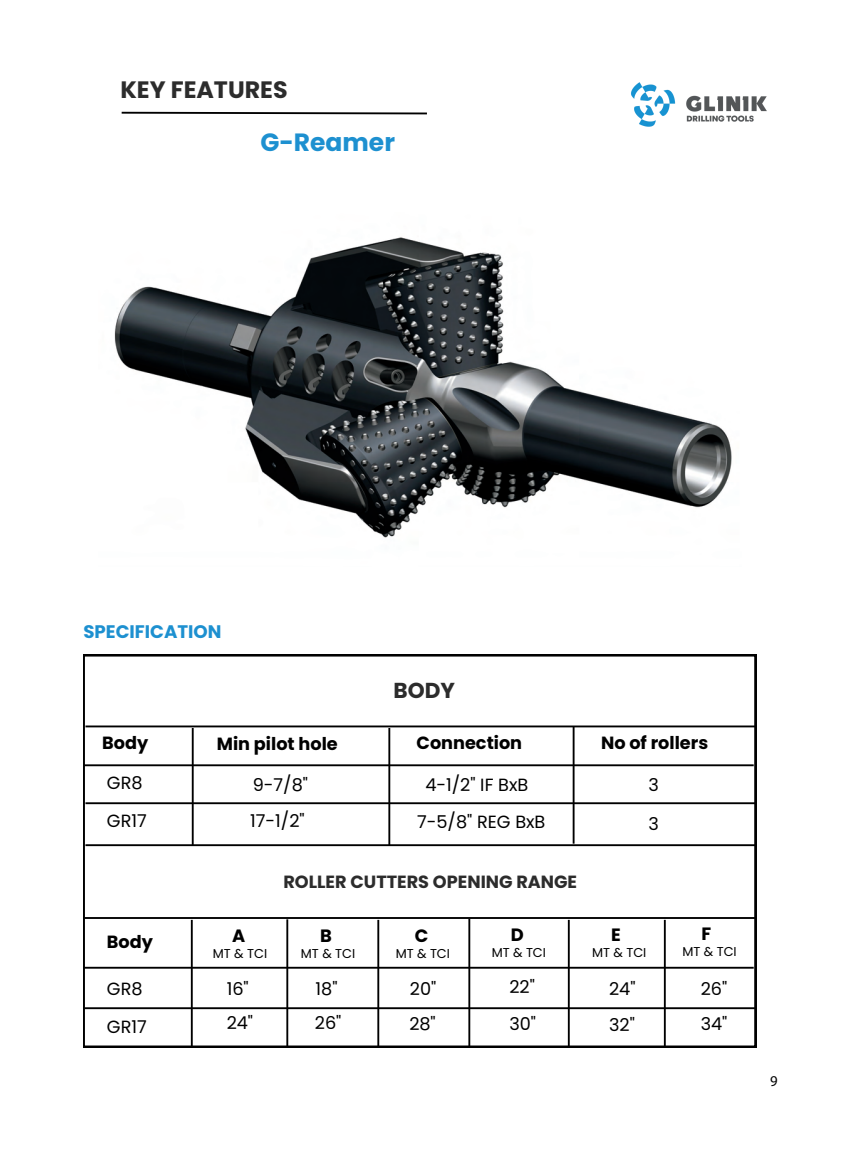
<style>
.page{position:relative;width:851px;height:1159px;background:#fff}
.page>*{position:absolute;margin:0;border:0;box-sizing:border-box;transform-origin:0 0}
.t1{font:700 25px "Poppins";color:#1d90d0}
.t2{font:700 23.75px "Poppins";color:#2c2c2c}
.t3{font:700 21.62px "Poppins";color:#2c2c2c}
.t4{font:700 18.12px "Poppins";color:#1d90d0}
.t5{font:700 17.88px "Poppins";color:#000}
.t6{font:17.62px/37.9px "Poppins";color:#000}
.t7{font:700 17.62px "Poppins";color:#000}
.t8{font:700 17.62px "Poppins";color:#2c2c2c}
.t9{font:15px "Myriad Pro";color:#000}
.t10{font:12.88px "Poppins";color:#000}
</style>
<div class="page">
<svg style="left:121px;top:111px;width:306px;height:4px"></svg>
<img style="left:631px;top:82px;width:136px;height:45px">
<svg style="left:83px;top:654px;width:673px;height:393px"></svg>
<hr style="left:85px;top:844px;width:671px;height:2px;background:#000">
<hr style="left:85px;top:802px;width:671px;height:2px;background:#000">
<hr style="left:83px;top:764px;width:670px;height:2px;background:#000">
<hr style="left:192px;top:728px;width:2px;height:117px;background:#000">
<hr style="left:85px;top:725px;width:671px;height:2px;background:#000">
<hr style="left:388px;top:728px;width:2px;height:117px;background:#000">
<hr style="left:572px;top:726px;width:2px;height:117px;background:#000">
<hr style="left:83px;top:967px;width:670px;height:1px;background:#000">
<hr style="left:468px;top:919px;width:2px;height:127px;background:#000">
<hr style="left:377px;top:920px;width:2px;height:127px;background:#000">
<hr style="left:286px;top:919px;width:2px;height:128px;background:#000">
<hr style="left:191px;top:920px;width:2px;height:127px;background:#000">
<hr style="left:567px;top:920px;width:2px;height:127px;background:#000">
<hr style="left:663px;top:920px;width:2px;height:127px;background:#000">
<hr style="left:84px;top:917px;width:670px;height:2px;background:#000">
<hr style="left:84px;top:1007px;width:670px;height:2px;background:#000">
<img style="left:114px;top:237px;width:618px;height:301px">
<h2 class="t2" style="left:120px;top:76px;width:169px">KEY FEATURES</h2>
<h1 class="t1" style="left:260px;top:128px;width:136px">G-Reamer</h1>
<p class="t4" style="left:83px;top:621px;width:139px">SPECIFICATION</p>
<p class="t7" style="left:102px;top:733px;width:48px">Body</p>
<p class="t7" style="left:217px;top:733px;width:122px">Min pilot hole</p>
<p class="t3" style="left:393px;top:678px;width:63px">BODY</p>
<p class="t7" style="left:416px;top:733px;width:107px">Connection</p>
<p class="t7" style="left:601px;top:733px;width:109px">No of rollers</p>
<p class="t6" style="left:107px;top:763px;width:41px">GR8<br>GR17</p>
<p class="t7" style="left:107px;top:931px;width:48px">Body</p>
<p class="t6" style="left:107px;top:969px;width:41px">GR8<br>GR17</p>
<p class="t6" style="left:253px;top:766px;width:57px">9-7/8"</p>
<p class="t6" style="left:425px;top:766px;width:104px">4-1/2" IF BxB</p>
<p class="t6" style="left:250px;top:801px;width:56px">17-1/2"</p>
<p class="t6" style="left:417px;top:803px;width:130px">7-5/8" REG BxB</p>
<p class="t6" style="left:648px;top:765px;width:12px;line-height:38.8px">3<br>3</p>
<p class="t8" style="left:283px;top:871px;width:295px">ROLLER CUTTERS OPENING RANGE</p>
<p class="t5" style="left:232px;top:925px;width:15px">A</p>
<p class="t10" style="left:213px;top:946px;width:56px">MT &amp; TCI</p>
<p class="t5" style="left:320px;top:925px;width:13px">B</p>
<p class="t10" style="left:301px;top:946px;width:56px">MT &amp; TCI</p>
<p class="t5" style="left:415px;top:925px;width:15px">C</p>
<p class="t10" style="left:395px;top:946px;width:56px">MT &amp; TCI</p>
<p class="t5" style="left:510px;top:924px;width:14px">D</p>
<p class="t10" style="left:491px;top:945px;width:56px">MT &amp; TCI</p>
<p class="t5" style="left:611px;top:924px;width:11px">E</p>
<p class="t10" style="left:592px;top:944px;width:56px">MT &amp; TCI</p>
<p class="t5" style="left:701px;top:923px;width:11px">F</p>
<p class="t10" style="left:682px;top:943px;width:56px">MT &amp; TCI</p>
<p class="t6" style="left:227px;top:970px;width:24px">16"</p>
<p class="t6" style="left:315px;top:970px;width:23px">18"</p>
<p class="t6" style="left:410px;top:970px;width:28px">20"</p>
<p class="t6" style="left:509px;top:968px;width:27px">22"</p>
<p class="t6" style="left:609px;top:969px;width:28px">24"</p>
<p class="t6" style="left:700px;top:970px;width:28px">26"</p>
<p class="t6" style="left:227px;top:1004px;width:28px">24"</p>
<p class="t6" style="left:315px;top:1004px;width:28px">26"</p>
<p class="t6" style="left:409px;top:1005px;width:28px">28"</p>
<p class="t6" style="left:509px;top:1005px;width:28px">30"</p>
<p class="t6" style="left:609px;top:1006px;width:27px">32"</p>
<p class="t6" style="left:700px;top:1005px;width:28px">34"</p>
<p class="t9" style="left:770px;top:1071px;width:9px">9</p>
</div>
